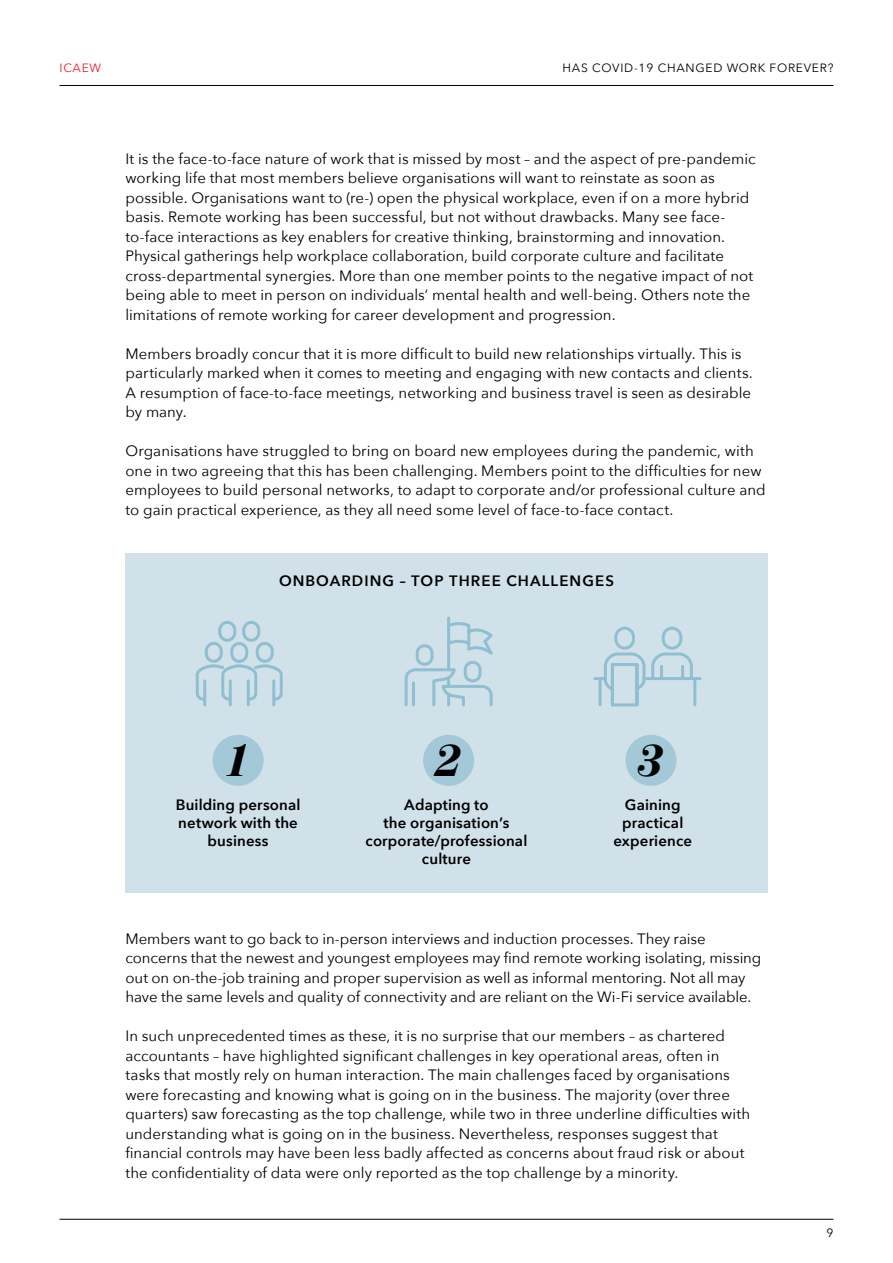
<style>
.page{position:relative;width:893px;height:1263px;background:#fff}
.page>*{position:absolute;margin:0;border:0;box-sizing:border-box;transform-origin:0 0}
.t1{font:italic 900 48px "Benton Mod Disp";color:#000}
.t2{font:15px/19.5px "Avenir Next";letter-spacing:.005em;color:#000}
.MAIN_SUBHEADS{font:600 15px/18px "Avenir Next";letter-spacing:.01em;color:#000;text-align:center}
.MAIN_SUBHEADS-2{font:600 15px "Avenir Next";letter-spacing:.07em;color:#000}
.t3{font:12px "Avenir Next";letter-spacing:.06em;color:#000}
.t4{font:12px "Avenir Next";letter-spacing:.06em;color:#ed1d24}
</style>
<div class="page">
<hr style="left:60px;top:1219px;width:773px;height:1px;background:#000">
<hr style="left:60px;top:85px;width:773px;height:1px;background:#000">
<div style="left:125px;top:554px;width:642px;height:339px;background:#d0e1e9"></div>
<div style="left:213px;top:735px;width:51px;height:51px;background:#a3c8d8;border-radius:50%"></div>
<div style="left:423px;top:735px;width:51px;height:51px;background:#a3c8d8;border-radius:50%"></div>
<div style="left:625px;top:735px;width:51px;height:51px;background:#a3c8d8;border-radius:50%"></div>
<svg style="left:195px;top:621px;width:88px;height:86px"></svg>
<svg style="left:404px;top:616px;width:89px;height:91px"></svg>
<svg style="left:593px;top:626px;width:109px;height:81px"></svg>
<p class="t4" style="left:60px;top:57px;width:43px">ICAEW</p>
<p class="t3" style="left:563px;top:57px;width:272px">HAS COVID-19 CHANGED WORK FOREVER?</p>
<p class="t2" style="left:125px;top:148px;width:632px">It is the face-to-face nature of work that is missed by most – and the aspect of pre-pandemic working life that most members believe organisations will want to reinstate as soon as possible. Organisations want to (re-) open the physical workplace, even if on a more hybrid basis. Remote working has been successful, but not without drawbacks. Many see face&shy;to-face interactions as key enablers for creative thinking, brainstorming and innovation.<br>Physical gatherings help workplace collaboration, build corporate culture and facilitate cross-departmental synergies. More than one member points to the negative impact of not being able to meet in person on individuals’ mental health and well-being. Others note the limitations of remote working for career development and progression.</p>
<p class="t2" style="left:125px;top:343px;width:629px">Members broadly concur that it is more difficult to build new relationships virtually. This is particularly marked when it comes to meeting and engaging with new contacts and clients.<br>A resumption of face-to-face meetings, networking and business travel is seen as desirable by many.</p>
<p class="t2" style="left:125px;top:441px;width:642px">Organisations have struggled to bring on board new employees during the pandemic, with one in two agreeing that this has been challenging. Members point to the difficulties for new employees to build personal networks, to adapt to corporate and/or professional culture and to gain practical experience, as they all need some level of face-to-face contact.</p>
<p class="MAIN_SUBHEADS-2" style="left:279px;top:568px;width:336px">ONBOARDING – TOP THREE CHALLENGES</p>
<p class="t1" style="left:229px;top:733px;width:20px">1</p>
<p class="t1" style="left:436px;top:733px;width:26px">2</p>
<p class="t1" style="left:639px;top:733px;width:25px">3</p>
<p class="MAIN_SUBHEADS" style="left:176px;top:796px;width:126px">Building personal network with the business</p>
<p class="MAIN_SUBHEADS" style="left:613px;top:796px;width:80px">Gaining practical experience</p>
<p class="MAIN_SUBHEADS" style="left:366px;top:796px;width:163px">Adapting to<br>the organisation’s corporate/professional culture</p>
<p class="t2" style="left:125px;top:928px;width:637px">Members want to go back to in-person interviews and induction processes. They raise concerns that the newest and youngest employees may find remote working isolating, missing out on on-the-job training and proper supervision as well as informal mentoring. Not all may have the same levels and quality of connectivity and are reliant on the Wi-Fi service available.</p>
<p class="t2" style="left:125px;top:1026px;width:626px">In such unprecedented times as these, it is no surprise that our members – as chartered accountants – have highlighted significant challenges in key operational areas, often in tasks that mostly rely on human interaction. The main challenges faced by organisations were forecasting and knowing what is going on in the business. The majority (over three quarters) saw forecasting as the top challenge, while two in three underline difficulties with understanding what is going on in the business. Nevertheless, responses suggest that financial controls may have been less badly affected as concerns about fraud risk or about the confidentiality of data were only reported as the top challenge by a minority.</p>
<p class="t3" style="left:826px;top:1223px;width:8px">9</p>
</div>
